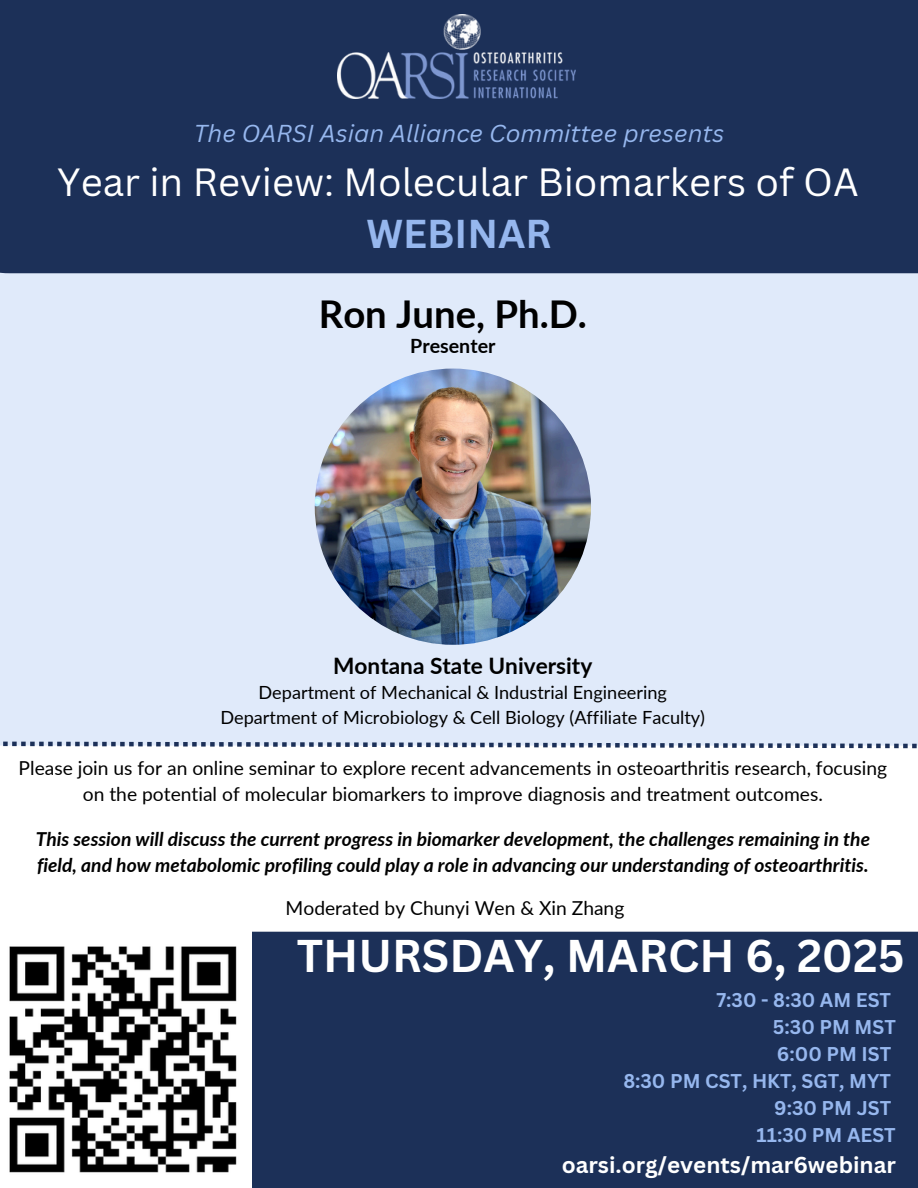
<style>
.page{position:relative;width:918px;height:1188px;background:#fff}
.page>*{position:absolute;margin:0;border:0;box-sizing:border-box;transform-origin:0 0}
.t1{font:700 44.7px "Canva Sans";color:#fff}
.t2{font:700 39.3px "Canva Sans";color:#96b7ee}
.t3{font:38.25px "Canva Sans";color:#fff}
.t4{font:700 38.25px "Lato";color:#000}
.t5{font:italic 23.85px "Canva Sans";color:#96b7ee}
.t6{font:700 22.65px "Lato";color:#000}
.t7{font:700 22.35px "Canva Sans";color:#fff}
.t8{font:700 19.65px "Lato";color:#000}
.t9{font:700 19.35px/27px "Canva Sans";color:#96b7ee;text-align:right}
.t10{font:19.2px/25.8px "Lato";color:#000;text-align:center}
.t11{font:italic 700 19.2px/25.8px "Lato";color:#000}
.t12{font:18.15px "Lato";color:#000}
</style>
<div class="page">
<div style="left:0;top:273px;width:918px;height:469px;background:#e0eafa"></div>
<div style="left:0;top:0;width:918px;height:273px;background:#1c3058"></div>
<img style="left:337px;top:15px;width:239px;height:83px">
<img style="left:315px;top:369px;width:276px;height:276px;border-radius:50%">
<div style="left:252px;top:932px;width:666px;height:256px;background:#1c3058"></div>
<img style="left:9px;top:946px;width:228px;height:227px">
<svg style="left:0;top:742px;width:918px;height:6px"></svg>
<p class="t5" style="left:194px;top:116px;width:532px">The OARSI Asian Alliance Committee presents</p>
<h2 class="t3" style="left:57px;top:156px;width:803px">Year in Review: Molecular Biomarkers of OA</h2>
<p class="t2" style="left:366px;top:206px;width:187px">WEBINAR</p>
<p class="t4" style="left:319px;top:290px;width:270px">Ron June, Ph.D.</p>
<p class="t8" style="left:410px;top:333px;width:87px">Presenter</p>
<p class="t6" style="left:333px;top:651px;width:261px">Montana State University</p>
<h6 class="t12" style="left:259px;top:682px;width:410px">Department of Mechanical &amp; Industrial Engineering</h6>
<h4 class="t12" style="left:220px;top:706px;width:486px">Department of Microbiology &amp; Cell Biology (Affiliate Faculty)</h4>
<p class="t10" style="left:19px;top:754px;width:870px">Please join us for an online seminar to explore recent advancements in osteoarthritis research, focusing on the potential of molecular biomarkers to improve diagnosis and treatment outcomes.</p>
<h3 class="t11" style="left:36px;top:825px;width:836px">This session will discuss the current progress in biomarker development, the challenges remaining in the field, and how metabolomic profiling could play a role in advancing our understanding of osteoarthritis.</h3>
<p class="t10" style="left:286px;top:895px;width:340px">Moderated by Chunyi Wen &amp; Xin Zhang</p>
<p class="t1" style="left:297px;top:924px;width:610px">THURSDAY, MARCH 6, 2025</p>
<p class="t9" style="left:623px;top:986px;width:274px">7:30 - 8:30 AM EST<br>5:30 PM MST<br>6:00 PM IST<br>8:30 PM CST, HKT, SGT, MYT<br>9:30 PM JST<br>11:30 PM AEST</p>
<p class="t7" style="left:562px;top:1149px;width:336px">oarsi.org/events/mar6webinar</p>
</div>
